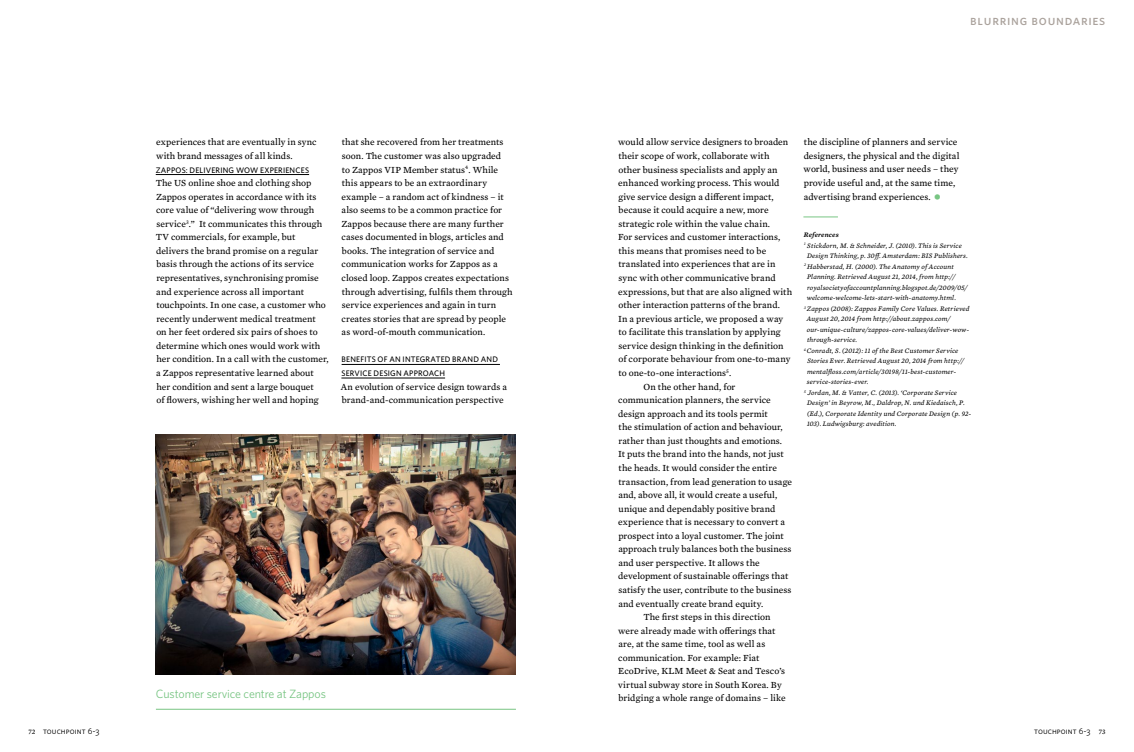
<style>
.page{position:relative;width:1134px;height:752px;background:#fff}
.page>*{position:absolute;margin:0;border:0;box-sizing:border-box;transform-origin:0 0}
.t1{font:14px "Whitney Medium SC";letter-spacing:.05em;color:#aaa29c}
.t2{font:12px "Whitney";letter-spacing:-.01em;color:#78c583}
.t3{font:9.5px/13.5px "Mercury Text G3";letter-spacing:.005em;color:#000}
.t4{font:8.6px "Whitney Book SC";letter-spacing:.01em;color:#000}
.t5{font:8px/13.6px "Whitney Medium SC";letter-spacing:.025em;color:#000}
.t6{font:italic 7px "Mercury Text G3";letter-spacing:.02em;color:#000}
.t7{font:italic 600 7px "Mercury Text G3";letter-spacing:.02em;color:#000}
.s1{font-size:19px;color:#78c583}
.s2{font-family:"Mercury Text G3";font-size:7px}
</style>
<div class="page">
<hr style="left:156px;top:174px;width:153px;height:1px;background:#000">
<hr style="left:342px;top:364px;width:158px;height:1px;background:#000">
<hr style="left:341px;top:377px;width:104px;height:1px;background:#000">
<hr style="left:803px;top:216px;width:35px;height:1px;background:#78c583">
<img style="left:156px;top:434px;width:359px;height:240px">
<hr style="left:156px;top:708px;width:360px;height:1px;background:#78c583">
<p class="t3" style="left:156px;top:135px;width:162px">experiences that are eventually in sync with brand messages of all kinds.</p>
<p class="t5" style="left:156px;top:163px;width:155px">ZAPPOS: DELIVERING WOW EXPERIENCES</p>
<p class="t3" style="left:156px;top:175px;width:174px">The US online shoe and clothing shop Zappos operates in accordance with its core value of “delivering wow through service<sup>3</sup>.” It communicates this through TV commercials, for example, but delivers the brand promise on a regular basis through the actions of its service representatives, synchronising promise and experience across all important touchpoints. In one case, a customer who recently underwent medical treatment<br>on her feet ordered six pairs of shoes to determine which ones would work with her condition. In a call with the customer, a Zappos representative learned about her condition and sent a large bouquet<br>of flowers, wishing her well and hoping</p>
<p class="t3" style="left:341px;top:135px;width:173px">that she recovered from her treatments soon. The customer was also upgraded<br>to Zappos VIP Member status<sup>4</sup>. While this appears to be an extraordinary example – a random act of kindness – it also seems to be a common practice for Zappos because there are many further cases documented in blogs, articles and books. The integration of service and communication works for Zappos as a closed loop. Zappos creates expectations through advertising, fulfils them through service experiences and again in turn creates stories that are spread by people as word-of-mouth communication.</p>
<p class="t5" style="left:341px;top:352px;width:158px">BENEFITS OF AN INTEGRATED BRAND AND<br>SERVICE DESIGN APPROACH</p>
<p class="t3" style="left:341px;top:379px;width:168px">An evolution of service design towards a brand-and-communication perspective</p>
<p class="t2" style="left:156px;top:686px;width:172px">Customer service centre at Zappos</p>
<h1 class="t1" style="left:970px;top:11px;width:137px">blurring boundaries</h1>
<p class="t3" style="left:618px;top:135px;width:172px">would allow service designers to broaden</p>
<p class="t3" style="left:618px;top:148px;width:153px">their scope of work, collaborate with</p>
<p class="t3" style="left:618px;top:162px;width:161px">other business specialists and apply an</p>
<p class="t3" style="left:618px;top:175px;width:163px">enhanced working process. This would</p>
<p class="t3" style="left:618px;top:189px;width:157px">give service design a different impact,</p>
<p class="t3" style="left:618px;top:203px;width:152px">because it could acquire a new, more</p>
<p class="t3" style="left:618px;top:216px;width:153px">strategic role within the value chain.</p>
<p class="t3" style="left:618px;top:230px;width:164px">For services and customer interactions,</p>
<p class="t3" style="left:618px;top:243px;width:149px">this means that promises need to be</p>
<p class="t3" style="left:618px;top:257px;width:159px">translated into experiences that are in</p>
<p class="t3" style="left:618px;top:270px;width:159px">sync with other communicative brand</p>
<p class="t3" style="left:618px;top:284px;width:175px">expressions, but that are also aligned with</p>
<p class="t3" style="left:618px;top:297px;width:163px">other interaction patterns of the brand.</p>
<p class="t3" style="left:618px;top:311px;width:167px">In a previous article, we proposed a way</p>
<p class="t3" style="left:618px;top:324px;width:164px">to facilitate this translation by applying</p>
<p class="t3" style="left:618px;top:338px;width:167px">service design thinking in the definition</p>
<p class="t3" style="left:618px;top:352px;width:173px">of corporate behaviour from one-to-many</p>
<p class="t3" style="left:618px;top:365px;width:114px">to one-to-one interactions<sup>5</sup>.</p>
<p class="t3" style="left:644px;top:379px;width:93px">On the other hand, for</p>
<p class="t3" style="left:618px;top:392px;width:154px">communication planners, the service</p>
<p class="t3" style="left:618px;top:406px;width:151px">design approach and its tools permit</p>
<p class="t3" style="left:618px;top:419px;width:166px">the stimulation of action and behaviour,</p>
<p class="t3" style="left:618px;top:433px;width:165px">rather than just thoughts and emotions.</p>
<p class="t3" style="left:618px;top:446px;width:167px">It puts the brand into the hands, not just</p>
<p class="t3" style="left:618px;top:460px;width:160px">the heads. It would consider the entire</p>
<p class="t3" style="left:618px;top:474px;width:175px">transaction, from lead generation to usage</p>
<p class="t3" style="left:618px;top:487px;width:160px">and, above all, it would create a useful,</p>
<p class="t3" style="left:618px;top:501px;width:158px">unique and dependably positive brand</p>
<p class="t3" style="left:618px;top:514px;width:168px">experience that is necessary to convert a</p>
<p class="t3" style="left:618px;top:528px;width:167px">prospect into a loyal customer. The joint</p>
<p class="t3" style="left:618px;top:541px;width:175px">approach truly balances both the business</p>
<p class="t3" style="left:618px;top:555px;width:143px">and user perspective. It allows the</p>
<p class="t3" style="left:618px;top:568px;width:171px">development of sustainable offerings that</p>
<p class="t3" style="left:618px;top:582px;width:174px">satisfy the user, contribute to the business</p>
<p class="t3" style="left:618px;top:595px;width:146px">and eventually create brand equity.</p>
<p class="t3" style="left:643px;top:609px;width:128px">The first steps in this direction</p>
<p class="t3" style="left:618px;top:623px;width:159px">were already made with offerings that</p>
<p class="t3" style="left:618px;top:636px;width:148px">are, at the same time, tool as well as</p>
<p class="t3" style="left:618px;top:650px;width:142px">communication. For example: Fiat</p>
<p class="t3" style="left:618px;top:663px;width:168px">EcoDrive, KLM Meet &amp; Seat and Tesco’s</p>
<p class="t3" style="left:618px;top:677px;width:165px">virtual subway store in South Korea. By</p>
<p class="t3" style="left:619px;top:690px;width:169px">bridging a whole range of domains – like</p>
<p class="t3" style="left:803px;top:135px;width:157px">the discipline of planners and service designers, the physical and the digital world, business and user needs – they provide useful and, at the same time, advertising brand experiences. <span class="s1">•</span></p>
<p class="t7" style="left:804px;top:229px;width:36px">References</p>
<p class="t6" style="left:804px;top:240px;width:159px"><sup>1</sup> Stickdorn, M. &amp; Schneider, J. (2010). This is Service</p>
<p class="t6" style="left:807px;top:251px;width:162px">Design Thinking, p. 30ff. Amsterdam: BIS Publishers.</p>
<p class="t6" style="left:804px;top:261px;width:151px"><sup>2</sup> Habberstad, H. (2000). The Anatomy of Account</p>
<p class="t6" style="left:807px;top:272px;width:150px">Planning. Retrieved August 21, 2014, from http://</p>
<p class="t6" style="left:807px;top:282px;width:162px">royalsocietyofaccountplanning.blogspot.de/2009/05/</p>
<p class="t6" style="left:807px;top:293px;width:151px">welcome-welcome-lets-start-with-anatomy.html.</p>
<p class="t6" style="left:804px;top:303px;width:167px"><sup>3</sup> Zappos (2008): Zappos Family Core Values. Retrieved</p>
<p class="t6" style="left:807px;top:314px;width:146px">August 20, 2014 from http://about.zappos.com/</p>
<p class="t6" style="left:807px;top:324px;width:164px">our-unique-culture/zappos-core-values/deliver-wow-</p>
<p class="t6" style="left:807px;top:335px;width:52px">through-service.</p>
<p class="t6" style="left:804px;top:345px;width:156px"><sup>4</sup> Conradt, S. (2012): 11 of the Best Customer Service</p>
<p class="t6" style="left:807px;top:356px;width:159px">Stories Ever. Retrieved August 20, 2014 from http://</p>
<p class="t6" style="left:807px;top:366px;width:151px">mentalfloss.com/article/30198/11-best-customer-</p>
<p class="t6" style="left:807px;top:377px;width:63px">service-stories-ever.</p>
<p class="t6" style="left:804px;top:387px;width:154px"><sup>5</sup> Jordan, M. &amp; Vatter, C. (2013). ‘Corporate Service</p>
<p class="t6" style="left:807px;top:398px;width:159px">Design’ in Beyrow, M., Daldrop, N. und Kiedaisch, P.</p>
<p class="t6" style="left:807px;top:408px;width:166px">(Ed.), Corporate Identity und Corporate Design (p. 92-</p>
<p class="t6" style="left:807px;top:419px;width:91px">103). Ludwigsburg: avedition.</p>
<p class="t4" style="left:28px;top:725px;width:73px"><span class="s2">72</span> touchpoint 6-3</p>
<p class="t4" style="left:1034px;top:725px;width:73px">touchpoint 6-3 <span class="s2">73</span></p>
</div>
